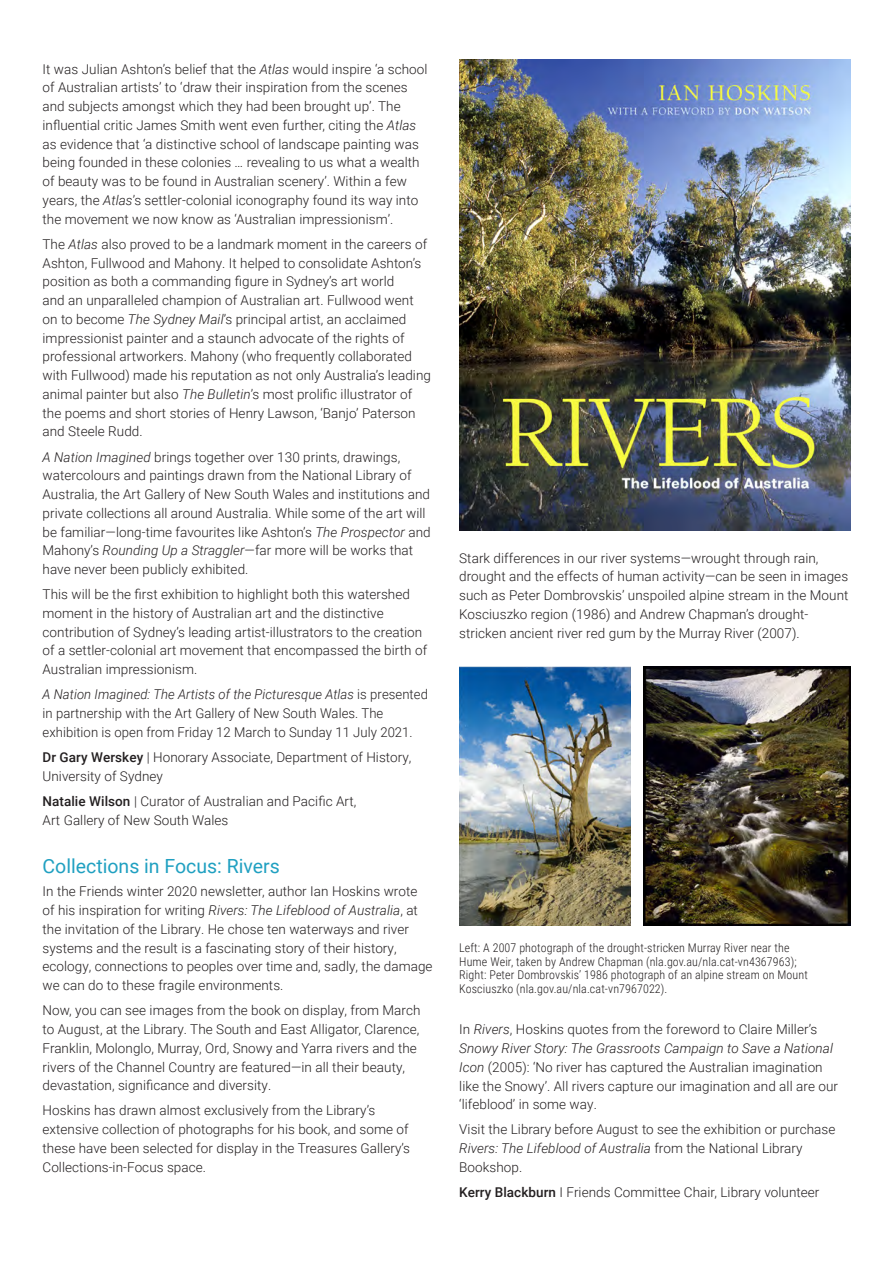
<style>
.page{position:relative;width:893px;height:1263px;background:#fff}
.page>*{position:absolute;margin:0;border:0;box-sizing:border-box;transform-origin:0 0}
.article_headings{font:19.5px "Roboto";color:#20a0c1}
.body_text{font:300 13.5px/18.8px "Roboto";letter-spacing:.005em;color:#231f20}
.article_headings-2{font:300 13.5px "Roboto";letter-spacing:.005em;color:#231f20}
.caption{font:300 12px/13.5px "Roboto Condensed";letter-spacing:.01em;color:#231f20}
.s1{font-style:italic}
.s2{font-weight:500}
</style>
<div class="page">
<img style="left:459px;top:60px;width:391px;height:470px">
<img style="left:459px;top:667px;width:172px;height:259px">
<img style="left:644px;top:667px;width:206px;height:259px">
<p class="body_text" style="left:43px;top:59px;width:386px">It was Julian Ashton’s belief that the <span class="s1">Atlas</span> would inspire ‘a school of Australian artists’ to ‘draw their inspiration from the scenes and subjects amongst which they had been brought up’. The influential critic James Smith went even further, citing the <span class="s1">Atlas </span>as evidence that ‘a distinctive school of landscape painting was being founded in these colonies … revealing to us what a wealth of beauty was to be found in Australian scenery’. Within a few years, the <span class="s1">Atlas</span>’s settler-colonial iconography found its way into the movement we now know as ‘Australian impressionism’.</p>
<p class="body_text" style="left:43px;top:234px;width:390px">The <span class="s1">Atlas</span> also proved to be a landmark moment in the careers of Ashton, Fullwood and Mahony. It helped to consolidate Ashton’s position as both a commanding figure in Sydney’s art world<br>and an unparalleled champion of Australian art. Fullwood went on to become <span class="s1">The Sydney Mail</span>’s principal artist, an acclaimed impressionist painter and a staunch advocate of the rights of professional artworkers. Mahony (who frequently collaborated with Fullwood) made his reputation as not only Australia’s leading animal painter but also <span class="s1">The Bulletin</span>’s most prolific illustrator of the poems and short stories of Henry Lawson, ‘Banjo’ Paterson and Steele Rudd.</p>
<p class="body_text" style="left:43px;top:447px;width:390px"><span class="s1">A Nation Imagined</span> brings together over 130 prints, drawings, watercolours and paintings drawn from the National Library of Australia, the Art Gallery of New South Wales and institutions and private collections all around Australia. While some of the art will be familiar—long-time favourites like Ashton’s <span class="s1">The Prospector</span> and Mahony’s <span class="s1">Rounding Up a Straggler</span>—far more will be works that have never been publicly exhibited.</p>
<p class="body_text" style="left:43px;top:584px;width:386px">This will be the first exhibition to highlight both this watershed moment in the history of Australian art and the distinctive contribution of Sydney’s leading artist-illustrators to the creation of a settler-colonial art movement that encompassed the birth of Australian impressionism.</p>
<p class="body_text" style="left:43px;top:685px;width:387px"><span class="s1">A Nation Imagined: The Artists of the Picturesque Atlas</span> is presented in partnership with the Art Gallery of New South Wales. The exhibition is open from Friday 12 March to Sunday 11 July 2021.</p>
<p class="body_text" style="left:43px;top:747px;width:370px"><span class="s2">Dr Gary Werskey</span> | Honorary Associate, Department of History,<br>University of Sydney</p>
<p class="body_text" style="left:43px;top:791px;width:315px"><span class="s2">Natalie Wilson</span> | Curator of Australian and Pacific Art,<br>Art Gallery of New South Wales</p>
<p class="article_headings" style="left:43px;top:853px;width:239px">Collections in Focus: Rivers</p>
<p class="body_text" style="left:43px;top:882px;width:392px">In the Friends winter 2020 newsletter, author Ian Hoskins wrote of his inspiration for writing <span class="s1">Rivers: The Lifeblood of Australia</span>, at the invitation of the Library. He chose ten waterways and river systems and the result is a fascinating story of their history, ecology, connections to peoples over time and, sadly, the damage we can do to these fragile environments.</p>
<p class="body_text" style="left:43px;top:1001px;width:379px">Now, you can see images from the book on display, from March to August, at the Library. The South and East Alligator, Clarence, Franklin, Molonglo, Murray, Ord, Snowy and Yarra rivers and the rivers of the Channel Country are featured—in all their beauty, devastation, significance and diversity.</p>
<p class="body_text" style="left:43px;top:1101px;width:369px">Hoskins has drawn almost exclusively from the Library’s extensive collection of photographs for his book, and some of these have been selected for display in the Treasures Gallery’s Collections-in-Focus space.</p>
<p class="body_text" style="left:459px;top:548px;width:391px">Stark differences in our river systems—wrought through rain, drought and the effects of human activity—can be seen in images such as Peter Dombrovskis’ unspoiled alpine stream in the Mount Kosciuszko region (1986) and Andrew Chapman’s drought&shy;stricken ancient river red gum by the Murray River (2007).</p>
<p class="caption" style="left:459px;top:940px;width:350px">Left: A 2007 photograph of the drought-stricken Murray River near the Hume Weir, taken by Andrew Chapman (nla.gov.au/nla.cat-vn4367963); Right: Peter Dombrovskis’ 1986 photograph of an alpine stream on Mount Kosciuszko (nla.gov.au/nla.cat-vn7967022).</p>
<p class="body_text" style="left:459px;top:1019px;width:380px">In <span class="s1">Rivers</span>, Hoskins quotes from the foreword to Claire Miller’s <span class="s1">Snowy River Story: The Grassroots Campaign to Save a National Icon</span> (2005): ‘No river has captured the Australian imagination like the Snowy’. All rivers capture our imagination and all are our ‘lifeblood’ in some way.</p>
<p class="body_text" style="left:459px;top:1120px;width:378px">Visit the Library before August to see the exhibition or purchase<br><span class="s1">Rivers: The Lifeblood of Australia</span> from the National Library<br>Bookshop.</p>
<p class="article_headings-2" style="left:459px;top:1183px;width:362px"><span class="s2">Kerry Blackburn</span> I Friends Committee Chair, Library volunteer</p>
</div>
